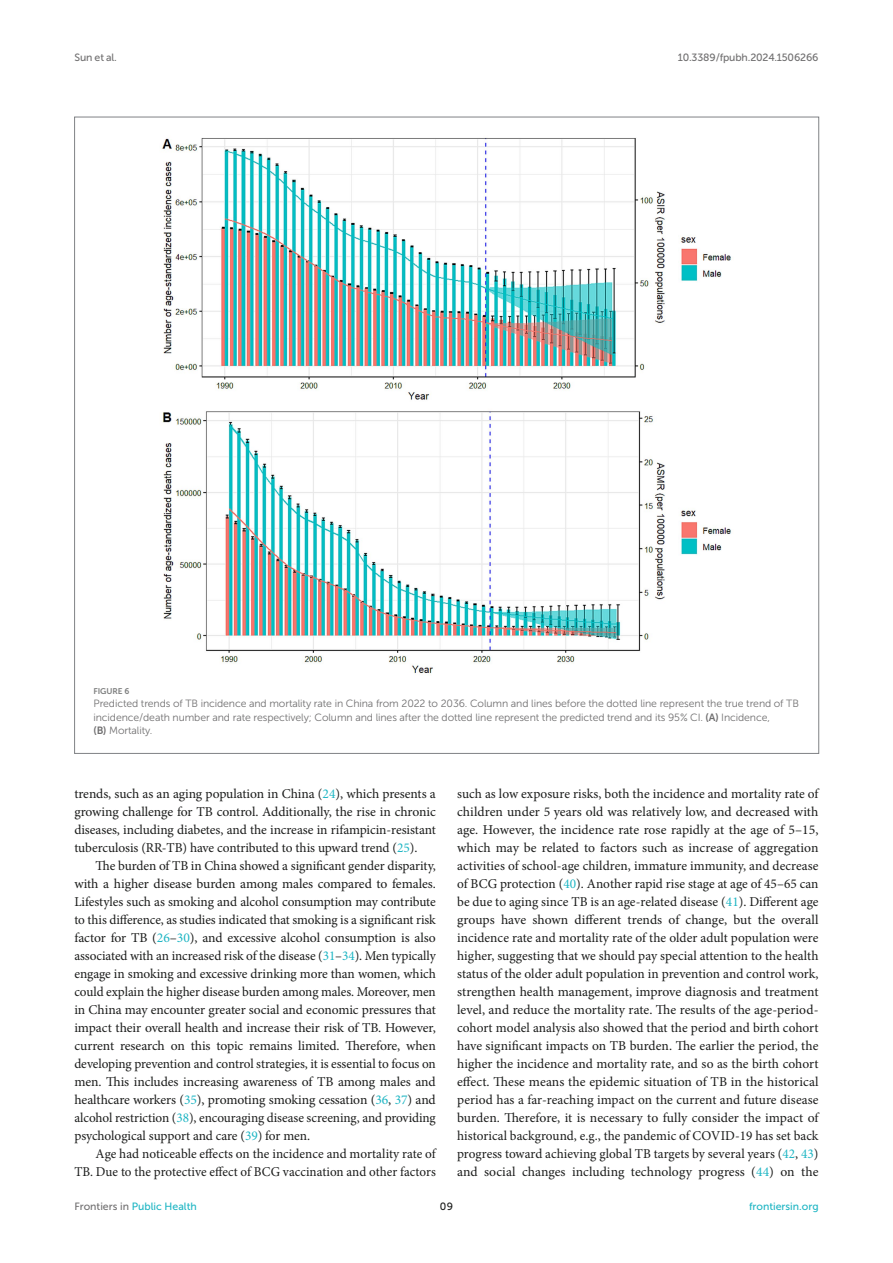
<style>
.page{position:relative;width:893px;height:1263px;background:#fff}
.page>*{position:absolute;margin:0;border:0;box-sizing:border-box;transform-origin:0 0}
.TEXT{font:13.5px/18px "Minion Pro";color:#1b1c1b;text-align:justify}
.FIG_LEG{font:10.5px/13.5px "Museo Sans 300";letter-spacing:-.01em;color:#706f70}
.t1{font:10.5px "Museo Sans 500";color:#1db5c3}
.t2{font:10.5px "Museo Sans 500";letter-spacing:-.015em;color:#706f70}
.t3{font:10.5px "Museo Sans 500";color:#1b1c1b}
.FIG_HD{font:8.25px "Museo Sans 700";letter-spacing:-.01em;color:#7e7f7f}
.s1{font-family:"Museo Sans 700"}
.s2{color:#1db5c3}
.s3{color:#706f70}
</style>
<div class="page">
<img style="left:162px;top:137px;width:569px;height:537px">
<p class="t2" style="left:74px;top:51px;width:44px">Sun et al.</p>
<p class="t2" style="left:678px;top:51px;width:142px">10.3389/fpubh.2024.1506266</p>
<p class="FIG_HD" style="left:94px;top:686px;width:37px">FIGURE 6</p>
<p class="FIG_LEG" style="left:94px;top:697px;width:707px">Predicted trends of TB incidence and mortality rate in China from 2022 to 2036. Column and lines before the dotted line represent the true trend of TB incidence/death number and rate respectively; Column and lines after the dotted line represent the predicted trend and its 95% CI. <span class="s1">(A)</span> Incidence,<br><span class="s1">(B)</span> Mortality.</p>
<p class="TEXT" style="left:74px;top:785px;width:363px">trends, such as an aging population in China (<span class="s2">24</span>), which presents a growing challenge for TB control. Additionally, the rise in chronic diseases, including diabetes, and the increase in rifampicin-resistant tuberculosis (RR-TB) have contributed to this upward trend (<span class="s2">25</span>).</p>
<p class="TEXT" style="left:74px;top:857px;width:363px;text-indent:21px">The burden of TB in China showed a significant gender disparity, with a higher disease burden among males compared to females.<br>Lifestyles such as smoking and alcohol consumption may contribute to this difference, as studies indicated that smoking is a significant risk factor for TB (<span class="s2">26</span>–<span class="s2">30</span>), and excessive alcohol consumption is also associated with an increased risk of the disease (<span class="s2">31</span>–<span class="s2">34</span>). Men typically engage in smoking and excessive drinking more than women, which could explain the higher disease burden among males. Moreover, men in China may encounter greater social and economic pressures that impact their overall health and increase their risk of TB. However, current research on this topic remains limited. Therefore, when developing prevention and control strategies, it is essential to focus on men. This includes increasing awareness of TB among males and healthcare workers (<span class="s2">35</span>), promoting smoking cessation (<span class="s2">36</span>, <span class="s2">37</span>) and alcohol restriction (<span class="s2">38</span>), encouraging disease screening, and providing psychological support and care (<span class="s2">39</span>) for men.</p>
<p class="TEXT" style="left:74px;top:1145px;width:363px;text-align:right">Age had noticeable effects on the incidence and mortality rate of<br>TB. Due to the protective effect of BCG vaccination and other factors</p>
<p class="TEXT" style="left:457px;top:785px;width:363px">such as low exposure risks, both the incidence and mortality rate of children under 5 years old was relatively low, and decreased with age. However, the incidence rate rose rapidly at the age of 5–15, which may be related to factors such as increase of aggregation activities of school-age children, immature immunity, and decrease of BCG protection (<span class="s2">40</span>). Another rapid rise stage at age of 45–65 can be due to aging since TB is an age-related disease (<span class="s2">41</span>). Different age groups have shown different trends of change, but the overall incidence rate and mortality rate of the older adult population were higher, suggesting that we should pay special attention to the health status of the older adult population in prevention and control work, strengthen health management, improve diagnosis and treatment level, and reduce the mortality rate. The results of the age-period&shy;cohort model analysis also showed that the period and birth cohort have significant impacts on TB burden. The earlier the period, the higher the incidence and mortality rate, and so as the birth cohort effect. These means the epidemic situation of TB in the historical period has a far-reaching impact on the current and future disease burden. Therefore, it is necessary to fully consider the impact of historical background, e.g., the pandemic of COVID-19 has set back progress toward achieving global TB targets by several years (<span class="s2">42</span>, <span class="s2">43</span>) and social changes including technology progress (<span class="s2">44</span>) on the</p>
<p class="t1" style="left:74px;top:1200px;width:124px"><span class="s3">Frontiers in</span> Public Health</p>
<p class="t3" style="left:440px;top:1200px;width:15px">09</p>
<p class="t1" style="left:749px;top:1200px;width:71px">frontiersin.org</p>
</div>
